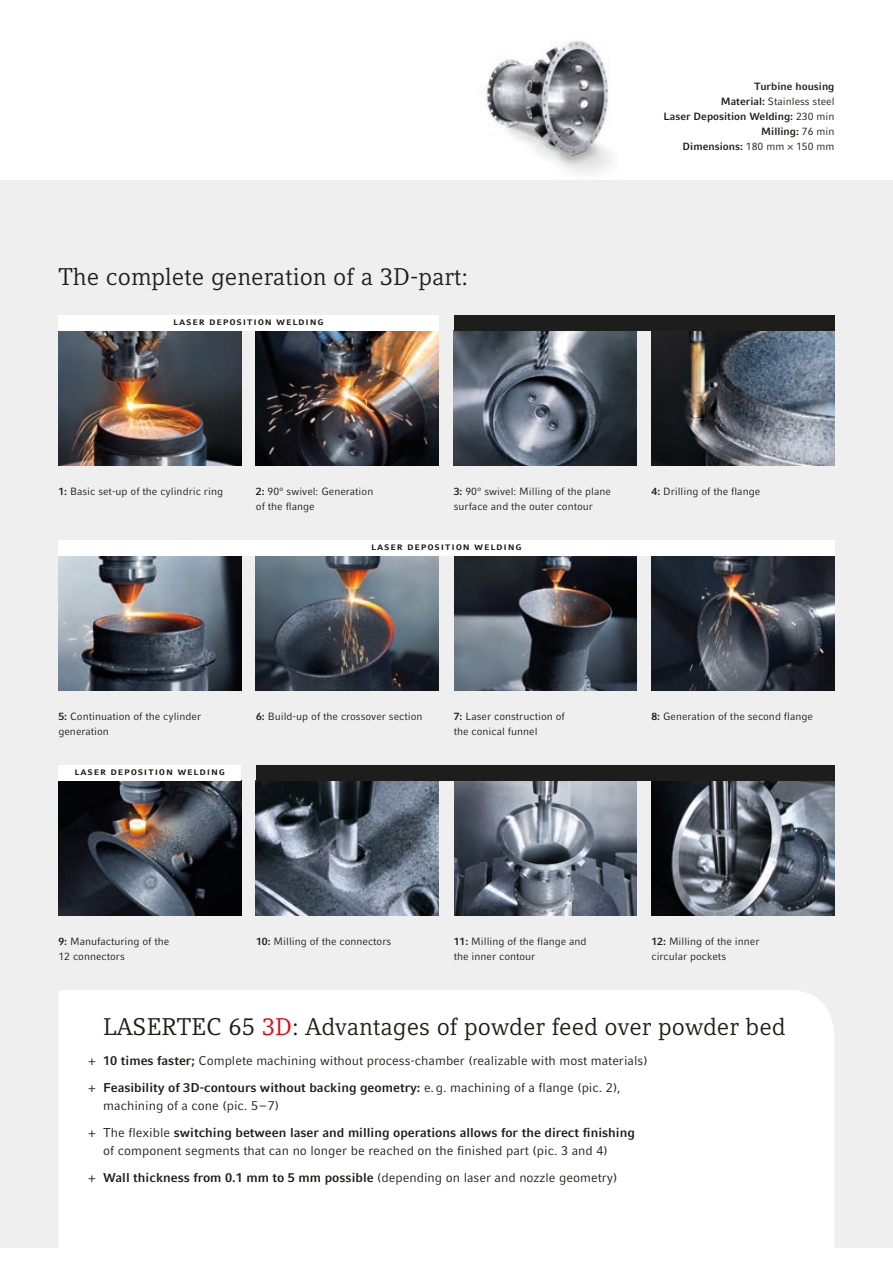
<style>
.page{position:relative;width:893px;height:1263px;background:#fff}
.page>*{position:absolute;margin:0;border:0;box-sizing:border-box;transform-origin:0 0}
.t1{font:24px "Compatil Letter LT Pro";color:#1d1d1b}
.t2{font:12.75px/27px "Compatil Fact LT Pro";color:#1d1d1b}
.t3{font:700 12.75px/27px "Compatil Fact LT Pro";color:#1d1d1b}
.t4{font:10.5px/15px "Compatil Fact LT Pro";color:#1d1d1b}
.t5{font:700 10.5px/15px "Compatil Fact LT Pro";color:#1d1d1b;text-align:right}
.s1{font-weight:400}
.s2{font-weight:700}
.s3{color:#e30614}
</style>
<div class="page">
<div style="left:0;top:180px;width:893px;height:1068px;background:#efeff0"></div>
<img style="left:58px;top:555px;width:183px;height:135px">
<img style="left:58px;top:780px;width:183px;height:135px">
<img style="left:454px;top:555px;width:183px;height:135px">
<img style="left:454px;top:780px;width:183px;height:135px">
<img style="left:256px;top:555px;width:182px;height:135px">
<img style="left:256px;top:780px;width:182px;height:135px">
<img style="left:58px;top:330px;width:183px;height:135px">
<img style="left:454px;top:330px;width:182px;height:135px">
<img style="left:256px;top:330px;width:182px;height:135px">
<img style="left:652px;top:330px;width:182px;height:135px">
<img style="left:652px;top:555px;width:182px;height:135px">
<img style="left:652px;top:780px;width:182px;height:135px">
<img style="left:485px;top:40px;width:127px;height:133px">
<img style="left:487px;top:41px;width:90px;height:93px">
<svg style="left:58px;top:990px;width:776px;height:258px"></svg>
<div style="left:58px;top:315px;width:380px;height:15px;background:#fff"></div>
<div style="left:58px;top:765px;width:183px;height:15px;background:#fff"></div>
<div style="left:58px;top:540px;width:776px;height:15px;background:#fff"></div>
<div style="left:454px;top:315px;width:380px;height:15px;background:#1d1d1b"></div>
<div style="left:256px;top:765px;width:578px;height:15px;background:#1d1d1b"></div>
<h1 class="t1" style="left:58px;top:263px;width:411px">The complete generation of a 3D-part:</h1>
<p class="t5" style="left:173px;top:314px;width:14px">Laser</p>
<p class="t5" style="left:209px;top:314px;width:27px">Depositio</p>
<p class="t5" style="left:265px;top:314px;width:28px">n Weldi</p>
<p class="t5" style="left:310px;top:314px;width:14px">ng</p>
<p class="t5" style="left:663px;top:79px;width:173px">Turbine housing<br>Material: <span class="s1">Stainless steel<br></span>Laser Deposition Welding: <span class="s1">230 min<br></span>Milling: <span class="s1">76 min<br></span>Dimensions: <span class="s1">180 mm × 150 mm</span></p>
<p class="t4" style="left:58px;top:484px;width:166px"><span class="s2">1:</span> Basic set-up of the cylindric ring</p>
<p class="t4" style="left:256px;top:484px;width:119px"><span class="s2">2:</span> 90° swivel: Generation of the flange</p>
<p class="t4" style="left:454px;top:484px;width:159px"><span class="s2">3:</span> 90° swivel: Milling of the plane surface and the outer contour</p>
<p class="t5" style="left:371px;top:539px;width:14px">Laser</p>
<p class="t5" style="left:407px;top:539px;width:27px">Depositio</p>
<p class="t5" style="left:463px;top:539px;width:28px">n Weldi</p>
<p class="t5" style="left:508px;top:539px;width:14px">ng</p>
<p class="t4" style="left:652px;top:484px;width:110px"><span class="s2">4:</span> Drilling of the flange</p>
<p class="t4" style="left:58px;top:709px;width:144px"><span class="s2">5:</span> Continuation of the cylinder generation</p>
<p class="t5" style="left:75px;top:764px;width:14px">Laser</p>
<p class="t5" style="left:111px;top:764px;width:27px">Depositio</p>
<p class="t5" style="left:166px;top:764px;width:28px">n Weldi</p>
<p class="t5" style="left:211px;top:764px;width:14px">ng</p>
<p class="t4" style="left:256px;top:709px;width:168px"><span class="s2">6:</span> Build-up of the crossover section</p>
<p class="t4" style="left:454px;top:709px;width:112px"><span class="s2">7:</span> Laser construction of the conical funnel</p>
<p class="t4" style="left:651px;top:709px;width:163px"><span class="s2">8:</span> Generation of the second flange</p>
<p class="t4" style="left:58px;top:934px;width:112px"><span class="s2">9:</span> Manufacturing of the<br>12 connectors</p>
<p class="t4" style="left:256px;top:934px;width:137px"><span class="s2">10:</span> Milling of the connectors</p>
<p class="t4" style="left:454px;top:934px;width:134px"><span class="s2">11:</span> Milling of the flange and the inner contour</p>
<p class="t4" style="left:651px;top:934px;width:110px"><span class="s2">12:</span> Milling of the inner circular pockets</p>
<h1 class="t1" style="left:103px;top:1013px;width:684px">LASERTEC 65 <span class="s3">3D</span>: Advantages of powder feed over powder bed</h1>
<p class="t2" style="left:88px;top:1047px;width:561px">+ <span class="s2">10 times faster;</span> Complete machining without process-chamber (realizable with most materials) + <span class="s2">Feasibility of 3D-contours without backing geometry:</span> e.g. machining of a flange (pic. 2),</p>
<p class="t3" style="left:88px;top:1092px;width:548px;text-indent:15px"><span class="s1">machining of a cone (pic. 5–7)<br>+ The flexible</span> switching between laser and milling operations allows for the direct finishing</p>
<p class="t2" style="left:88px;top:1137px;width:531px;text-align:center">of component segments that can no longer be reached on the finished part (pic. 3 and 4)<br>+ <span class="s2">Wall thickness from 0.1 mm to 5 mm possible</span> (depending on laser and nozzle geometry)</p>
</div>
